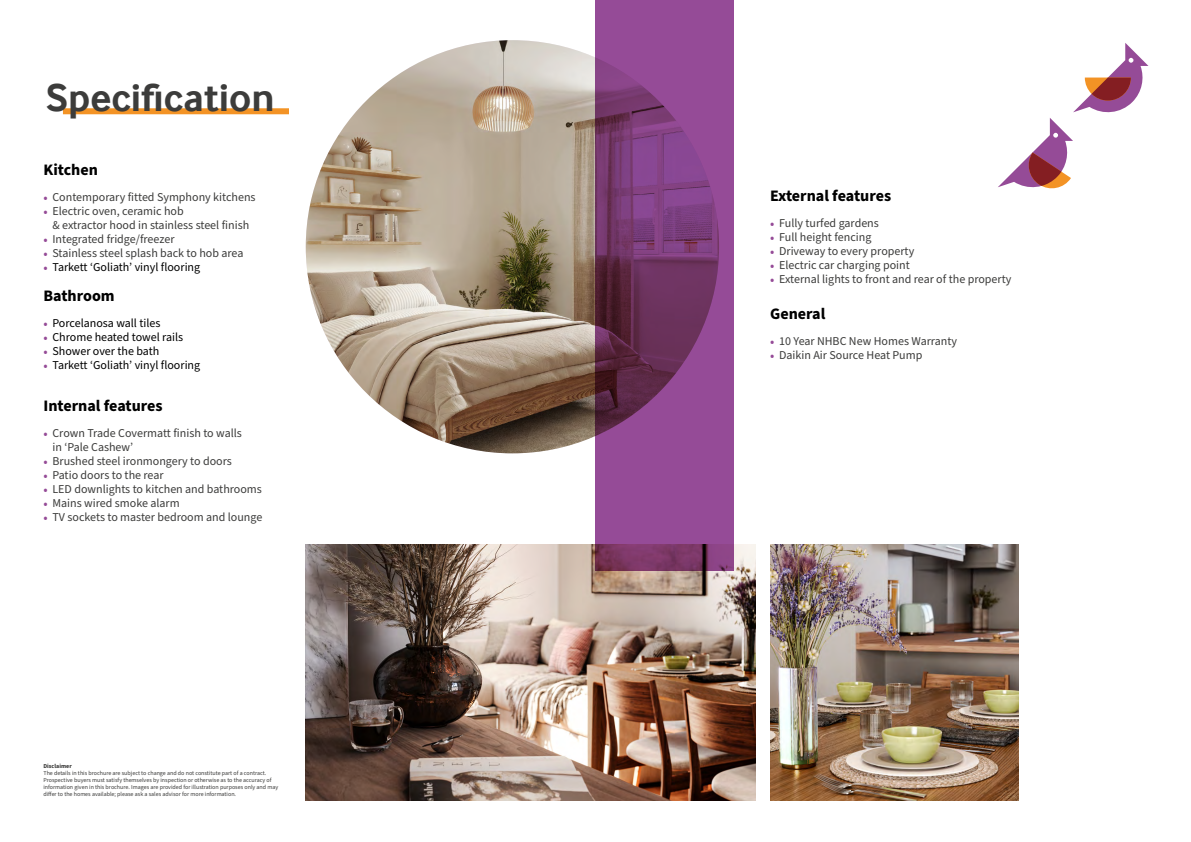
<style>
.page{position:relative;width:1191px;height:842px;background:#fff}
.page>*{position:absolute;margin:0;border:0;box-sizing:border-box;transform-origin:0 0}
.t1{font:700 40px "Inter Face";color:#3c3c3b}
.t2{font:700 16px "Source Sans Pro";color:#000}
.t3{font:12px/14px "Source Sans Pro";color:#3c3c3b}
.t4{font:12px "Source Sans Pro";color:#000}
.t5{font:6px/7px "Source Sans Pro";color:#3c3c3b}
.t6{font:700 6px "Source Sans Pro";color:#3c3c3b}
.s1{font-size:14px;color:#954b97}
</style>
<div class="page">
<img style="left:770px;top:544px;width:248px;height:256px">
<img style="left:306px;top:40px;width:413px;height:413px;border-radius:207px">
<div style="left:63px;top:108px;width:226px;height:6px;background:#f39325"></div>
<svg style="left:998px;top:43px;width:150px;height:146px"></svg>
<img style="left:306px;top:544px;width:450px;height:256px">
<svg style="left:595px;top:0;width:139px;height:571px;background:#83407f"></svg>
<h1 class="t1" style="left:46px;top:75px;width:230px">Specification</h1>
<h2 class="t2" style="left:43px;top:159px;width:56px">Kitchen</h2>
<p class="t3" style="left:43px;top:190px;width:214px"><span class="s1">•</span> Contemporary fitted Symphony kitchens</p>
<p class="t3" style="left:52px;top:204px;width:198px;text-indent:-9px"><span class="s1">•</span> Electric oven, ceramic hob<br>&amp; extractor hood in stainless steel finish</p>
<p class="t3" style="left:43px;top:232px;width:133px"><span class="s1">•</span> Integrated fridge/freezer</p>
<p class="t3" style="left:43px;top:246px;width:201px"><span class="s1">•</span> Stainless steel splash back to hob area</p>
<p class="t4" style="left:43px;top:259px;width:158px"><span class="s1">•</span> Tarkett ‘Goliath’ vinyl flooring</p>
<h2 class="t2" style="left:43px;top:285px;width:73px">Bathroom</h2>
<p class="t4" style="left:43px;top:315px;width:119px"><span class="s1">•</span> Porcelanosa wall tiles</p>
<p class="t4" style="left:43px;top:329px;width:141px"><span class="s1">•</span> Chrome heated towel rails</p>
<p class="t4" style="left:43px;top:343px;width:117px"><span class="s1">•</span> Shower over the bath</p>
<p class="t4" style="left:43px;top:357px;width:158px"><span class="s1">•</span> Tarkett ‘Goliath’ vinyl flooring</p>
<h2 class="t2" style="left:43px;top:395px;width:121px">Internal features</h2>
<p class="t3" style="left:52px;top:426px;width:191px;text-indent:-9px"><span class="s1">•</span> Crown Trade Covermatt finish to walls in ‘Pale Cashew’</p>
<p class="t3" style="left:43px;top:454px;width:190px"><span class="s1">•</span> Brushed steel ironmongery to doors</p>
<p class="t3" style="left:43px;top:468px;width:122px"><span class="s1">•</span> Patio doors to the rear</p>
<p class="t3" style="left:43px;top:482px;width:220px"><span class="s1">•</span> LED downlights to kitchen and bathrooms</p>
<p class="t3" style="left:43px;top:496px;width:138px"><span class="s1">•</span> Mains wired smoke alarm</p>
<p class="t3" style="left:43px;top:510px;width:220px"><span class="s1">•</span> TV sockets to master bedroom and lounge</p>
<p class="t6" style="left:43px;top:762px;width:30px">Disclaimer</p>
<p class="t5" style="left:43px;top:770px;width:236px">The details in this brochure are subject to change and do not constitute part of a contract.<br>Prospective buyers must satisfy themselves by inspection or otherwise as to the accuracy of information given in this brochure. Images are provided for illustration purposes only and may differ to the homes available; please ask a sales advisor for more information.</p>
<h2 class="t2" style="left:770px;top:184px;width:123px">External features</h2>
<p class="t3" style="left:770px;top:216px;width:110px"><span class="s1">•</span> Fully turfed gardens</p>
<p class="t3" style="left:770px;top:230px;width:103px"><span class="s1">•</span> Full height fencing</p>
<p class="t3" style="left:770px;top:244px;width:146px"><span class="s1">•</span> Driveway to every property</p>
<p class="t3" style="left:770px;top:258px;width:141px"><span class="s1">•</span> Electric car charging point</p>
<p class="t3" style="left:770px;top:272px;width:243px"><span class="s1">•</span> External lights to front and rear of the property</p>
<h2 class="t2" style="left:770px;top:302px;width:57px">General</h2>
<p class="t3" style="left:770px;top:334px;width:188px"><span class="s1">•</span> 10 Year NHBC New Homes Warranty</p>
<p class="t3" style="left:770px;top:348px;width:154px"><span class="s1">•</span> Daikin Air Source Heat Pump</p>
</div>
